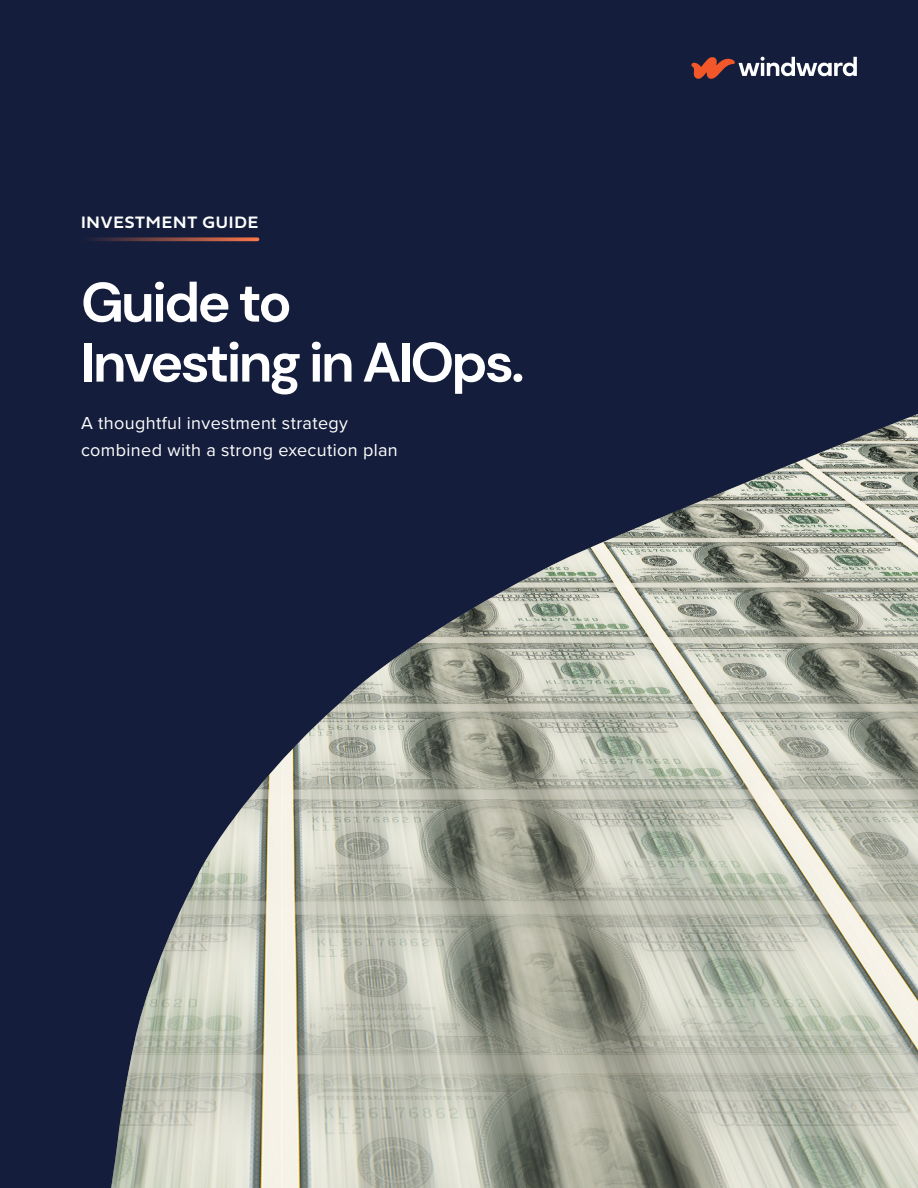
<style>
.page{position:relative;width:918px;height:1188px;background:#141e3c}
.page>*{position:absolute;margin:0;border:0;box-sizing:border-box;transform-origin:0 0}
.t1{font:700 55.5px/60px "DM Sans";letter-spacing:-.05em;color:#fff}
.t2{font:18px/27px "Proxima Nova";letter-spacing:.02em;color:#fff}
.t3{font:700 17.25px "Fieldwork Hum Demi";letter-spacing:.05em;color:#fff}
</style>
<div class="page">
<svg style="left:691px;top:57px;width:166px;height:22px"></svg>
<img style="left:111px;top:414px;width:807px;height:774px">
<svg style="left:90px;top:237px;width:168px;height:4px"></svg>
<p class="t3" style="left:81px;top:209px;width:179px">INVESTMENT GUIDE</p>
<h1 class="t1" style="left:81px;top:272px;width:445px">Guide to<br>Investing in AIOps.</h1>
<p class="t2" style="left:81px;top:409px;width:318px">A thoughtful investment strategy combined with a strong execution plan</p>
</div>
